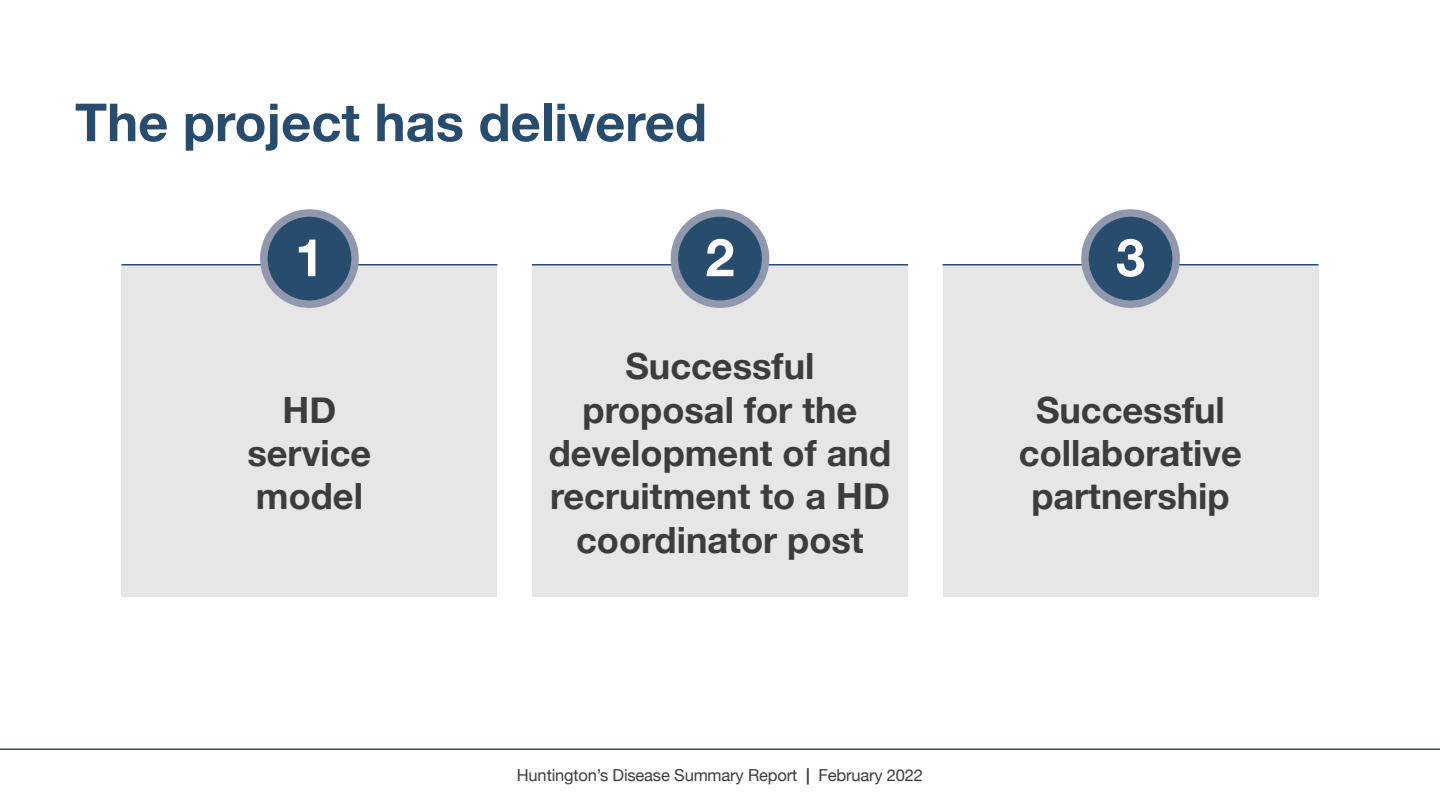
<style>
.page{position:relative;width:1440px;height:810px;background:#fff}
.page>*{position:absolute;margin:0;border:0;box-sizing:border-box;transform-origin:0 0}
.t1{font:700 52.5px "Helvetica Neue";color:#274c6e}
.t2{font:700 52.35px "Helvetica Neue";color:#fff}
.t3{font:700 36.15px/43.4px "Helvetica Neue";color:#3c3c3b;text-align:center}
.t4{font:16.5px "Helvetica Neue";letter-spacing:-.01em;color:#3c3c3b}
.s1{font-weight:700}
</style>
<div class="page">
<div style="left:122px;top:265px;width:375px;height:332px;background:#e6e6e6"></div>
<div style="left:532px;top:265px;width:376px;height:332px;background:#e6e6e6"></div>
<div style="left:943px;top:265px;width:375px;height:332px;background:#e6e6e6"></div>
<hr style="left:122px;top:264px;width:375px;height:2px;background:#274c6e">
<hr style="left:532px;top:264px;width:376px;height:2px;background:#274c6e">
<hr style="left:943px;top:264px;width:375px;height:2px;background:#274c6e">
<div style="left:264px;top:213px;width:91px;height:91px;background:#274c6e;border-radius:50%"></div>
<div style="left:260px;top:209px;width:99px;height:99px;border:8px solid #9198ae;border-radius:50%"></div>
<div style="left:674px;top:213px;width:92px;height:91px;background:#274c6e;border-radius:50%"></div>
<div style="left:671px;top:209px;width:98px;height:99px;border:8px solid #9198ae;border-radius:50%"></div>
<div style="left:1085px;top:213px;width:91px;height:91px;background:#274c6e;border-radius:50%"></div>
<div style="left:1081px;top:209px;width:99px;height:99px;border:8px solid #9198ae;border-radius:50%"></div>
<hr style="left:0;top:748px;width:1440px;height:2px;background:#274c6e">
<h1 class="t1" style="left:75px;top:81px;width:633px">The project has delivered</h1>
<h2 class="t2" style="left:295px;top:216px;width:31px">1</h2>
<h2 class="t2" style="left:705px;top:216px;width:31px">2</h2>
<h2 class="t2" style="left:1116px;top:216px;width:31px">3</h2>
<p class="t3" style="left:247px;top:389px;width:125px">HD service model</p>
<p class="t3" style="left:549px;top:346px;width:344px">Successful proposal for the development of and recruitment to a HD coordinator post</p>
<p class="t4" style="left:517px;top:763px;width:408px">Huntington’s Disease Summary Report <span class="s1">|</span> February 2022</p>
<p class="t3" style="left:1019px;top:389px;width:225px">Successful collaborative partnership</p>
</div>
